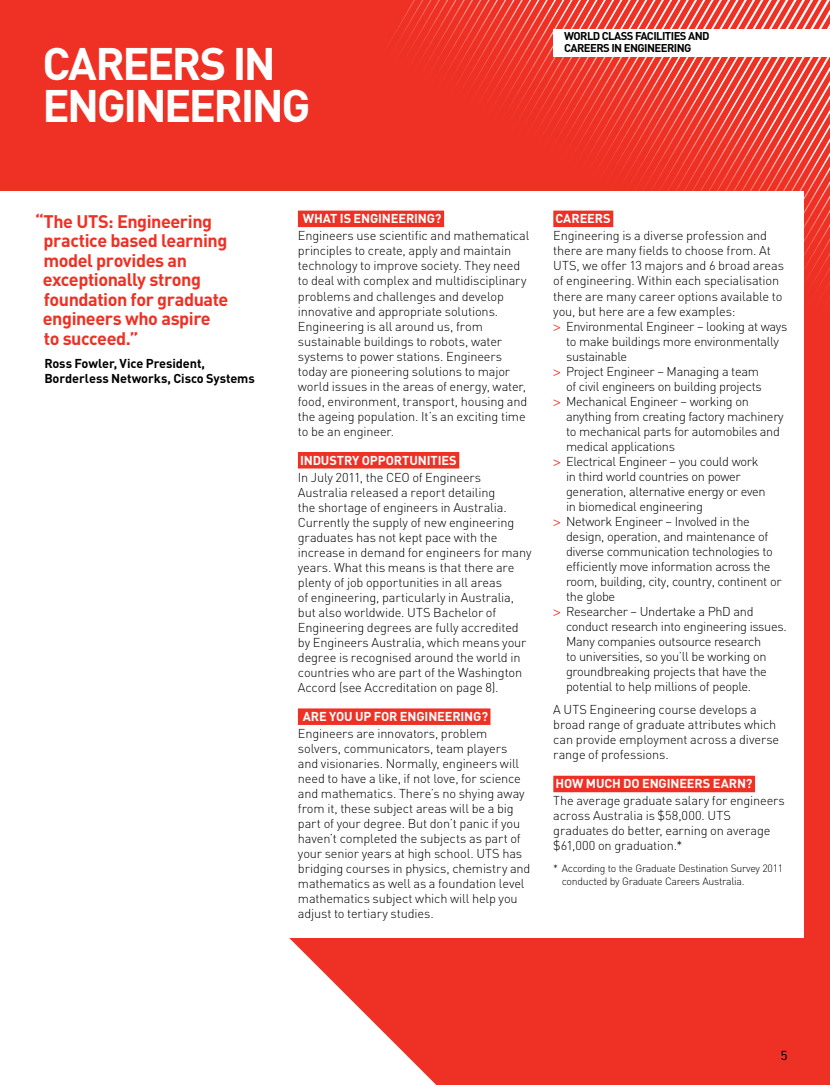
<style>
.page{position:relative;width:830px;height:1085px;background:#fff}
.page>*{position:absolute;margin:0;border:0;box-sizing:border-box;transform-origin:0 0}
.t1{font:700 45px/42px "DIN";letter-spacing:-.055em;color:#fff}
.t2{font:700 18px/19.5px "DIN";letter-spacing:-.025em;color:#ee3124}
.t3{font:300 12.75px/15px "DIN";letter-spacing:-.015em;color:#000}
.t4{font:700 12.75px "DIN";letter-spacing:-.01em;color:#fff}
.t5{font:700 12.75px/15px "DIN";letter-spacing:-.005em;color:#000}
.t6{font:700 11.25px/12px "DIN";letter-spacing:-.05em;color:#000}
.t7{font:700 11.25px "DIN";letter-spacing:.01em;color:#000}
.t8{font:300 10.5px/12.8px "DIN";letter-spacing:-.025em;color:#000}
.s1{font-family:"Helvetica Neue";font-weight:400;color:#ee3124}
</style>
<div class="page">
<div style="left:0;top:0;width:829px;height:1084px;background:#ee3124"></div>
<svg style="left:391px;top:0;width:438px;height:379px"></svg>
<svg style="left:0;top:938px;width:435px;height:146px;fill:#fff"></svg>
<div style="left:0;top:191px;width:802px;height:747px;background:#fff"></div>
<div style="left:298px;top:210px;width:146px;height:17px;background:#ee3124"></div>
<div style="left:298px;top:452px;width:161px;height:16px;background:#ee3124"></div>
<div style="left:298px;top:708px;width:192px;height:16px;background:#ee3124"></div>
<div style="left:553px;top:210px;width:60px;height:17px;background:#ee3124"></div>
<div style="left:553px;top:775px;width:201px;height:17px;background:#ee3124"></div>
<div style="left:553px;top:29px;width:276px;height:27px;background:#fff"></div>
<h1 class="t1" style="left:43px;top:41px;width:269px">careers in engineering</h1>
<p class="t7" style="left:564px;top:29px;width:63px">worldclassf</p>
<p class="t6" style="left:564px;top:30px;width:147px;text-indent:76px">acilities and<br>CA REERS in engineering</p>
<h2 class="t2" style="left:43px;top:211px;width:187px;text-indent:-8px">“The UTS: Engineering practice based learning model provides an exceptionally strong foundation for graduate engineers who aspire to succeed.”</h2>
<p class="t5" style="left:44px;top:355px;width:212px">Ross Fowler, Vice President,<br>Borderless N etworks, Cisco Systems</p>
<p class="t4" style="left:302px;top:210px;width:140px">What isEngineering?</p>
<p class="t3" style="left:298px;top:228px;width:233px">Engineers use scientific and mathematical principles to create, apply and maintain technology to improve society. They need to deal with complex and multidisciplinary problems and challenges and develop innovative and appropriate solutions.<br>Engineering is all around us, from sustainable buildings to robots, water systems to power stations. Engineers today are pioneering solutions to major world issues in the areas of energy, water, food, environment, transport, housing and the ageing population. It’s an exciting time to be an engineer.</p>
<p class="t4" style="left:300px;top:451px;width:47px">I ndustryOpp</p>
<p class="t4" style="left:385px;top:451px;width:71px">ortunities</p>
<p class="t3" style="left:298px;top:469px;width:235px">In July 2011, the CEO of Engineers Australia released a report detailing<br>the shortage of engineers in Australia.<br>Currently the supply of new engineering graduates has not kept pace with the increase in demand for engineers for many years. What this means is that there are plenty of job opportunities in all areas<br>of engineering, particularly in Australia, but also worldwide. UTS Bachelor of Engineering degrees are fully accredited by Engineers Australia, which means your degree is recognised around the world in countries who are part of the Washington Accord (see Accreditation on page 8).</p>
<p class="t4" style="left:300px;top:708px;width:189px">Ar e You Up ForEngineering?</p>
<p class="t3" style="left:298px;top:725px;width:234px">Engineers are innovators, problem solvers, communicators, team players and visionaries. Normally, engineers will need to have a like, if not love, for science and mathematics. There’s no shying away from it, these subject areas will be a big part of your degree. But don’t panic if you haven’t completed the subjects as part of your senior years at high school. UTS has bridging courses in physics, chemistry and mathematics as well as a foundation level mathematics subject which will help you adjust to tertiary studies.</p>
<p class="t4" style="left:555px;top:210px;width:48px">Careers</p>
<p class="t3" style="left:553px;top:228px;width:215px">Engineering is a diverse profession and</p>
<p class="t3" style="left:553px;top:243px;width:219px">there are many fields to choose from. At</p>
<p class="t3" style="left:553px;top:258px;width:232px">UTS, we offer 13 majors and 6 broad areas</p>
<p class="t3" style="left:553px;top:273px;width:227px">of engineering. Within each specialisation</p>
<p class="t3" style="left:553px;top:288px;width:230px">there are many career options available to</p>
<p class="t3" style="left:553px;top:303px;width:184px">you, but here are a few examples:</p>
<p class="t3" style="left:553px;top:318px;width:235px"><span class="s1">&gt;</span> Environmental Engineer – looking at ways</p>
<p class="t3" style="left:566px;top:333px;width:214px">to make buildings more environmentally</p>
<p class="t3" style="left:566px;top:348px;width:62px">sustainable</p>
<p class="t3" style="left:553px;top:363px;width:207px"><span class="s1">&gt;</span> Project Engineer – Managing a team</p>
<p class="t3" style="left:566px;top:378px;width:197px">of civil engineers on building projects</p>
<p class="t3" style="left:553px;top:393px;width:197px"><span class="s1">&gt;</span> Mechanical Engineer – working on</p>
<p class="t3" style="left:566px;top:408px;width:219px">anything from creating factory machinery</p>
<p class="t3" style="left:566px;top:423px;width:215px">to mechanical parts for automobiles and</p>
<p class="t3" style="left:566px;top:438px;width:110px">medical applications</p>
<p class="t3" style="left:553px;top:453px;width:206px"><span class="s1">&gt;</span> Electrical Engineer – you could work</p>
<p class="t3" style="left:566px;top:468px;width:176px">in third world countries on power</p>
<p class="t3" style="left:566px;top:483px;width:201px">generation, alternative energy or even</p>
<p class="t3" style="left:566px;top:498px;width:138px">in biomedical engineering</p>
<p class="t3" style="left:553px;top:513px;width:198px"><span class="s1">&gt;</span> Network Engineer – Involved in the</p>
<p class="t3" style="left:566px;top:528px;width:204px">design, operation, and maintenance of</p>
<p class="t3" style="left:566px;top:543px;width:208px">diverse communication technologies to</p>
<p class="t3" style="left:566px;top:558px;width:206px">efficiently move information across the</p>
<p class="t3" style="left:566px;top:573px;width:217px">room, building, city, country, continent or</p>
<p class="t3" style="left:566px;top:588px;width:51px">the globe</p>
<p class="t3" style="left:553px;top:603px;width:202px"><span class="s1">&gt;</span> Researcher – Undertake a PhD and</p>
<p class="t3" style="left:566px;top:618px;width:222px">conduct research into engineering issues.</p>
<p class="t3" style="left:566px;top:633px;width:196px">Many companies outsource research</p>
<p class="t3" style="left:566px;top:648px;width:202px">to universities, so you’ll be working on</p>
<p class="t3" style="left:566px;top:663px;width:202px">groundbreaking projects that have the</p>
<p class="t3" style="left:566px;top:678px;width:186px">potential to help millions of people.</p>
<p class="t3" style="left:553px;top:701px;width:227px">A UTS Engineering course develops a broad range of graduate attributes which can provide employment across a diverse range of professions.</p>
<p class="t4" style="left:555px;top:775px;width:142px">How Much Do EngineersE</p>
<p class="t4" style="left:720px;top:775px;width:33px">arn?</p>
<p class="t3" style="left:553px;top:793px;width:233px">The average graduate salary for engineers across Australia is $58,000. UTS graduates do better, earning on average $61,000 on graduation.*</p>
<p class="t8" style="left:561px;top:861px;width:223px;text-indent:-9px">* According to the Graduate Destination Survey 2011 conducted by Graduate Careers Australia.</p>
<p class="t3" style="left:780px;top:1047px;width:8px">5</p>
</div>
